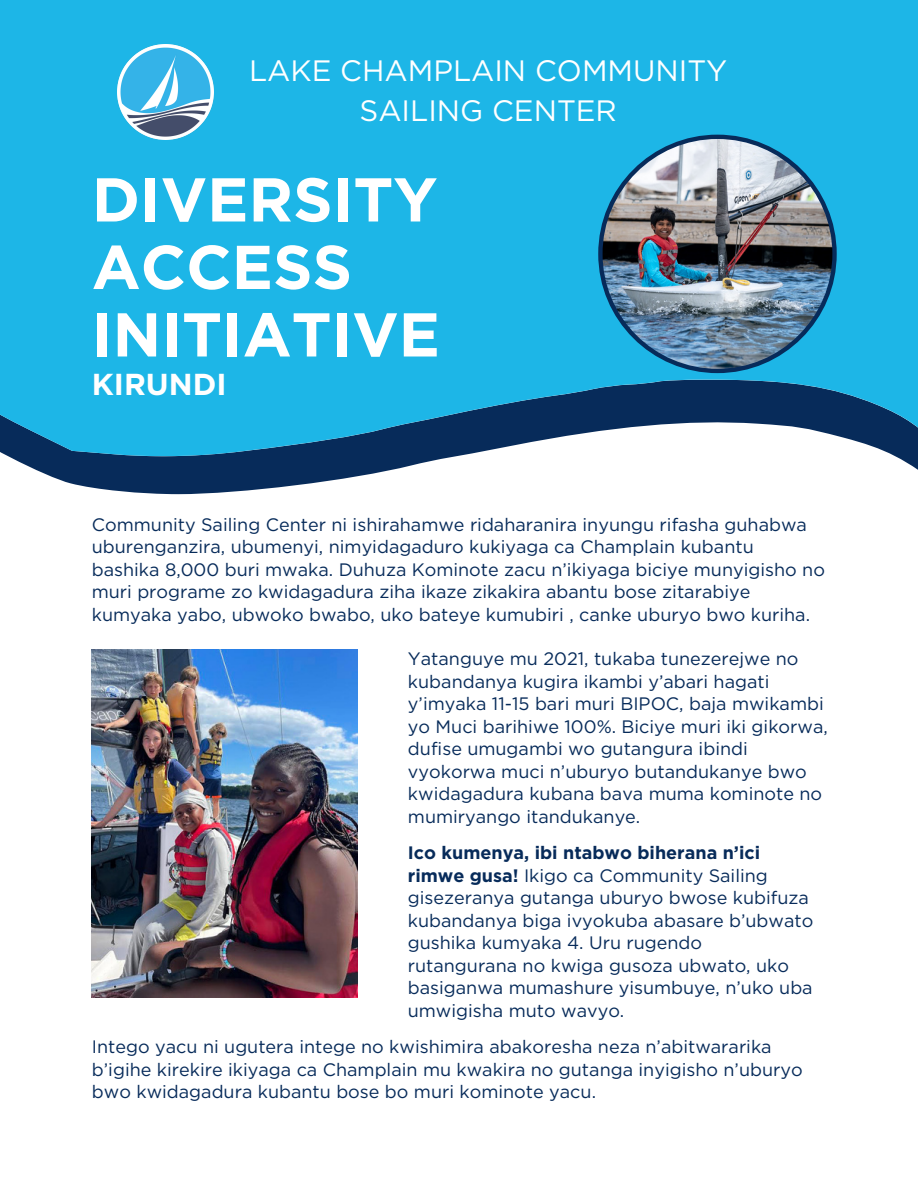
<style>
.page{position:relative;width:918px;height:1188px;background:#fff}
.page>*{position:absolute;margin:0;border:0;box-sizing:border-box;transform-origin:0 0}
.t1{font:700 61.8px/67.5px "Gotham";color:#fff}
.t2{font:700 30.3px "Gotham";color:#fff}
.t3{font:29.55px/40.5px "Gotham";color:#fff;text-align:center}
.t4{font:18px/22.5px "Gotham";color:#072b5a}
.s1{font-weight:700}
</style>
<div class="page">
<svg style="left:50px;top:476px;width:309px;height:19px;fill:#072b5a"></svg>
<svg style="left:0;top:0;width:918px;height:476px;background:#27addb"></svg>
<img style="left:118px;top:44px;width:96px;height:96px">
<img style="left:598px;top:135px;width:239px;height:238px">
<img style="left:92px;top:649px;width:265px;height:348px">
<p class="t3" style="left:249px;top:50px;width:480px">LAKE CHAMPLAIN COMMUNITY<br>SAILING CENTER</p>
<p class="t1" style="left:92px;top:166px;width:347px">DIVERSITY<br>ACCESS</p>
<p class="t1" style="left:92px;top:301px;width:350px">INITIATIVE</p>
<p class="t2" style="left:92px;top:366px;width:136px">KIRUNDI</p>
<p class="t4" style="left:92px;top:513px;width:735px">Community Sailing Center ni ishirahamwe ridaharanira inyungu rifasha guhabwa uburenganzira, ubumenyi, nimyidagaduro kukiyaga ca Champlain kubantu bashika 8,000 buri mwaka. Duhuza Kominote zacu n’ikiyaga biciye munyigisho no muri programe zo kwidagadura ziha ikaze zikakira abantu bose zitarabiye kumyaka yabo, ubwoko bwabo, uko bateye kumubiri , canke uburyo bwo kuriha.</p>
<p class="t4" style="left:408px;top:648px;width:421px">Yatanguye mu 2021, tukaba tunezerejwe no kubandanya kugira ikambi y’abari hagati y’imyaka 11-15 bari muri BIPOC, baja mwikambi yo Muci barihiwe 100%. Biciye muri iki gikorwa, dufise umugambi wo gutangura ibindi vyokorwa muci n’uburyo butandukanye bwo kwidagadura kubana bava muma kominote no mumiryango itandukanye.</p>
<p class="t4" style="left:408px;top:841px;width:407px"><span class="s1">Ico kumenya, ibi ntabwo biherana n’ici rimwe gusa!</span> Ikigo ca Community Sailing gisezeranya gutanga uburyo bwose kubifuza kubandanya biga ivyokuba abasare b’ubwato gushika kumyaka 4. Uru rugendo rutangurana no kwiga gusoza ubwato, uko basiganwa mumashure yisumbuye, n’uko uba umwigisha muto wavyo.</p>
<p class="t4" style="left:92px;top:1035px;width:712px">Intego yacu ni ugutera intege no kwishimira abakoresha neza n’abitwararika b’igihe kirekire ikiyaga ca Champlain mu kwakira no gutanga inyigisho n’uburyo bwo kwidagadura kubantu bose bo muri kominote yacu.</p>
</div>
